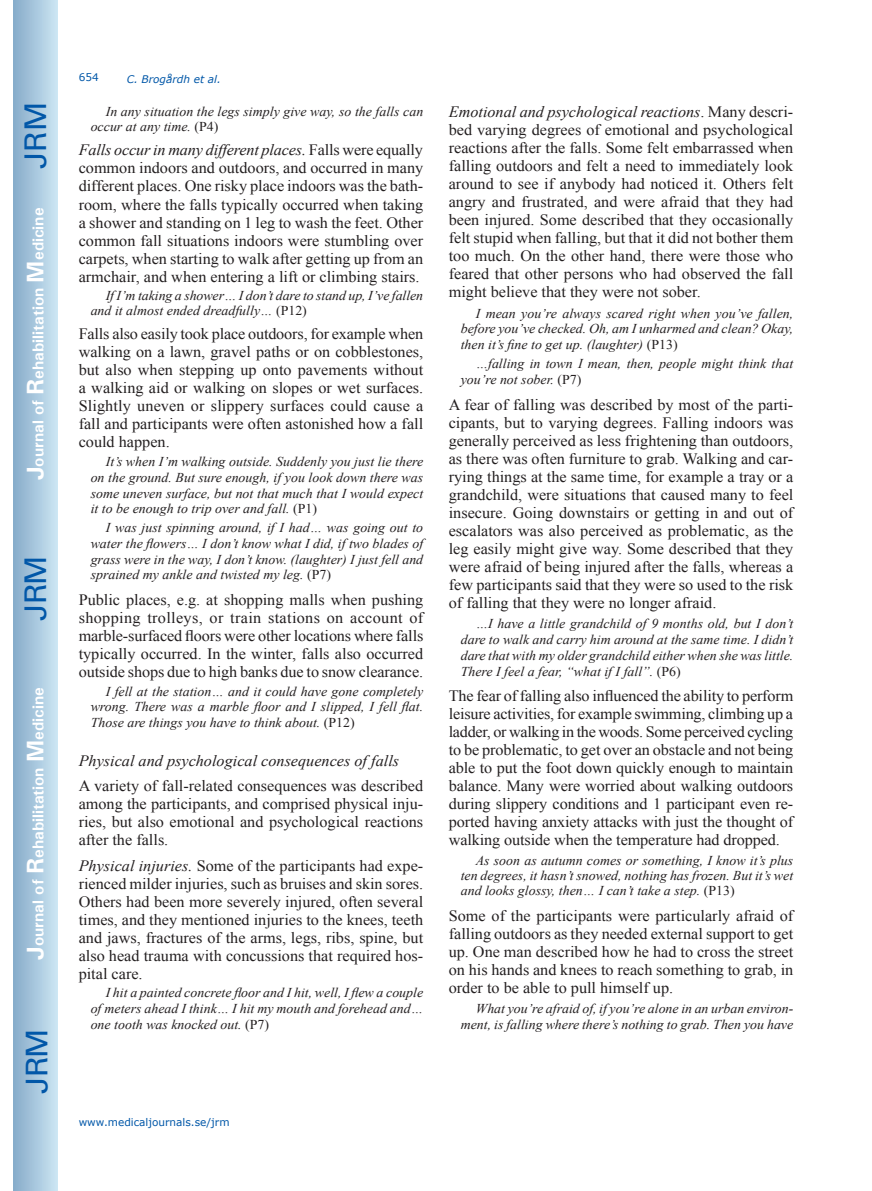
<style>
.page{position:relative;width:872px;height:1191px;background:#fff}
.page>*{position:absolute;margin:0;border:0;box-sizing:border-box;transform-origin:0 0}
.t1{font:30px "Univers";letter-spacing:-.03em;color:#0157a8}
.t2{font:15.75px/18px "Times New Roman";color:#231f20;text-align:justify}
.t3{font:700 15.75px "Univers";color:#fff}
.t4{font:italic 15.75px "Times New Roman";color:#231f20}
.t5{font:italic 13.5px/15.8px "Times New Roman";color:#231f20;text-align:justify}
.t6{font:10.5px "Verdana";color:#0157a8}
.t7{font:italic 10.5px "Verdana";color:#0157a8}
.s1{font-size:24px}
.s2{font-style:normal}
.s3{font-style:italic}
</style>
<div class="page">
<div style="left:14px;top:0;width:43px;height:1191px;background:linear-gradient(to right,#88acca,#cbe5f2)"></div>
<h1 class="t1" style="left:18px;top:169px;width:68px;rotate:-90deg">JRM</h1>
<p class="t3" style="left:28px;top:480px;width:274px;rotate:-90deg"><span class="s1">J</span>ournal of <span class="s1">R</span>ehabilitation <span class="s1">M</span>edicine</p>
<h1 class="t1" style="left:18px;top:620px;width:67px;rotate:-90deg">JRM</h1>
<p class="t3" style="left:28px;top:959px;width:274px;rotate:-90deg"><span class="s1">J</span>ournal of <span class="s1">R</span>ehabilitation <span class="s1">M</span>edicine</p>
<h1 class="t1" style="left:19px;top:1093px;width:67px;rotate:-90deg">JRM</h1>
<p class="t6" style="left:79px;top:70px;width:22px">654</p>
<p class="t7" style="left:127px;top:72px;width:96px">C. Brogårdh et al.</p>
<p class="t5" style="left:91px;top:103px;width:334px;text-indent:15px">In any situation the legs simply give way, so the falls can occur at any time. <span class="s2">(P4)</span></p>
<p class="t2" style="left:79px;top:141px;width:346px"><span class="s3">Falls occur in many different places.</span> Falls were equally common indoors and outdoors, and occurred in many different places. One risky place indoors was the bath&shy;room, where the falls typically occurred when taking a shower and standing on 1 leg to wash the feet. Other common fall situations indoors were stumbling over carpets, when starting to walk after getting up from an armchair, and when entering a lift or climbing stairs.</p>
<p class="t5" style="left:91px;top:287px;width:334px;text-indent:15px">If I’m taking a shower… I don’t dare to stand up, I’ve fallen and it almost ended dreadfully… <span class="s2">(P12)</span></p>
<p class="t2" style="left:79px;top:325px;width:346px">Falls also easily took place outdoors, for example when walking on a lawn, gravel paths or on cobblestones, but also when stepping up onto pavements without a walking aid or walking on slopes or wet surfaces.<br>Slightly uneven or slippery surfaces could cause a fall and participants were often astonished how a fall could happen.</p>
<p class="t5" style="left:91px;top:453px;width:334px;text-indent:15px">It’s when I’m walking outside. Suddenly you just lie there on the ground. But sure enough, if you look down there was some uneven surface, but not that much that I would expect it to be enough to trip over and fall. <span class="s2">(P1)</span></p>
<p class="t5" style="left:91px;top:519px;width:334px;text-indent:15px">I was just spinning around, if I had… was going out to water the flowers… I don’t know what I did, if two blades of grass were in the way, I don’t know. (laughter) I just fell and sprained my ankle and twisted my leg. <span class="s2">(P7)</span></p>
<p class="t2" style="left:79px;top:590px;width:346px">Public places, e.g. at shopping malls when pushing shopping trolleys, or train stations on account of marble-surfaced floors were other locations where falls typically occurred. In the winter, falls also occurred outside shops due to high banks due to snow clearance.</p>
<p class="t5" style="left:91px;top:683px;width:334px;text-indent:15px">I fell at the station… and it could have gone completely wrong. There was a marble floor and I slipped, I fell flat.<br>Those are things you have to think about. <span class="s2">(P12)</span></p>
<p class="t4" style="left:79px;top:749px;width:322px">Physical and psychological consequences of falls</p>
<p class="t2" style="left:79px;top:776px;width:346px">A variety of fall-related consequences was described among the participants, and comprised physical inju&shy;ries, but also emotional and psychological reactions after the falls.</p>
<p class="t2" style="left:79px;top:856px;width:346px"><span class="s3">Physical injuries.</span> Some of the participants had expe&shy;rienced milder injuries, such as bruises and skin sores.<br>Others had been more severely injured, often several times, and they mentioned injuries to the knees, teeth and jaws, fractures of the arms, legs, ribs, spine, but also head trauma with concussions that required hos&shy;pital care.</p>
<p class="t5" style="left:91px;top:984px;width:334px;text-indent:15px">I hit a painted concrete floor and I hit, well, I flew a couple of meters ahead I think… I hit my mouth and forehead and… one tooth was knocked out. <span class="s2">(P7)</span></p>
<p class="t2" style="left:449px;top:103px;width:346px"><span class="s3">Emotional and psychological reactions</span>. Many descri&shy;bed varying degrees of emotional and psychological reactions after the falls. Some felt embarrassed when falling outdoors and felt a need to immediately look around to see if anybody had noticed it. Others felt angry and frustrated, and were afraid that they had been injured. Some described that they occasionally felt stupid when falling, but that it did not bother them too much. On the other hand, there were those who feared that other persons who had observed the fall might believe that they were not sober.</p>
<p class="t5" style="left:461px;top:305px;width:334px;text-indent:15px">I mean you’re always scared right when you’ve fallen, before you’ve checked. Oh, am I unharmed and clean? Okay, then it’s fine to get up. (laughter) <span class="s2">(P13)</span></p>
<p class="t5" style="left:461px;top:355px;width:334px;line-height:16.5px;text-indent:15px">…falling in town I mean, then, people might think that you’re not sober. <span class="s2">(P7)</span></p>
<p class="t2" style="left:449px;top:395px;width:346px">A fear of falling was described by most of the parti&shy;cipants, but to varying degrees. Falling indoors was generally perceived as less frightening than outdoors, as there was often furniture to grab. Walking and car&shy;rying things at the same time, for example a tray or a grandchild, were situations that caused many to feel insecure. Going downstairs or getting in and out of escalators was also perceived as problematic, as the leg easily might give way. Some described that they were afraid of being injured after the falls, whereas a few participants said that they were so used to the risk of falling that they were no longer afraid.</p>
<p class="t5" style="left:461px;top:615px;width:334px;text-indent:15px">…I have a little grandchild of 9 months old, but I don’t dare to walk and carry him around at the same time. I didn’t dare that with my older grandchild either when she was little.<br>There I feel a fear, “what if I fall”. <span class="s2">(P6)</span></p>
<p class="t2" style="left:449px;top:686px;width:346px">The fear of falling also influenced the ability to perform leisure activities, for example swimming, climbing up a ladder, or walking in the woods. Some perceived cycling to be problematic, to get over an obstacle and not being able to put the foot down quickly enough to maintain balance. Many were worried about walking outdoors during slippery conditions and 1 participant even re&shy;ported having anxiety attacks with just the thought of walking outside when the temperature had dropped.</p>
<p class="t5" style="left:461px;top:852px;width:334px;text-indent:15px">As soon as autumn comes or something, I know it’s plus ten degrees, it hasn’t snowed, nothing has frozen. But it’s wet and looks glossy, then… I can’t take a step. <span class="s2">(P13)</span></p>
<p class="t2" style="left:449px;top:906px;width:346px">Some of the participants were particularly afraid of falling outdoors as they needed external support to get up. One man described how he had to cross the street on his hands and knees to reach something to grab, in order to be able to pull himself up.</p>
<p class="t5" style="left:461px;top:1000px;width:334px;text-align:right">What you’re afraid of, if you’re alone in an urban environ&shy;ment, is falling where there’s nothing to grab. Then you have</p>
<p class="t6" style="left:79px;top:1114px;width:152px">www.medicaljournals.se/jrm</p>
</div>
